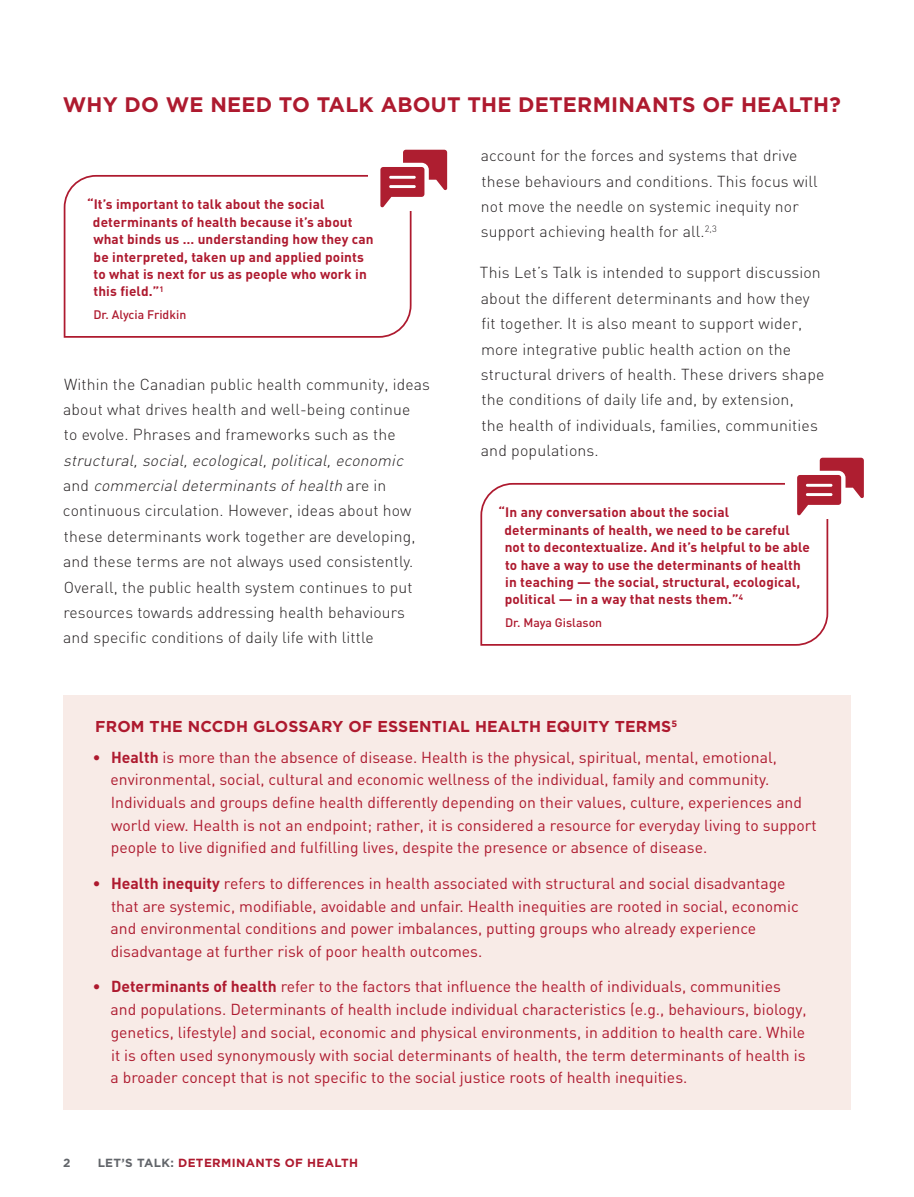
<style>
.page{position:relative;width:914px;height:1197px;background:#fff}
.page>*{position:absolute;margin:0;border:0;box-sizing:border-box;transform-origin:0 0}
.t1{font:700 21px "Gotham HTF";letter-spacing:.01em;color:#ae1a2f}
.t2{font:15.75px/22.8px "DIN";color:#ae1a2f}
.t3{font:300 15.75px/25.4px "DIN";letter-spacing:.01em;color:#231f20}
.t4{font:700 15.75px "Gotham HTF";letter-spacing:.01em;color:#ae1a2f}
.t5{font:700 13.65px/17.5px "DIN";letter-spacing:.01em;color:#ae1a2f}
.t6{font:500 12.25px "DIN";color:#ae1a2f}
.t7{font:700 11.9px "Gotham HTF";letter-spacing:.03em;color:#ae1a2f}
.t8{font:700 11.9px "Gotham HTF";color:#62656a}
.s1{font-style:italic}
.s2{font-weight:700}
.s3{color:#62656a}
</style>
<div class="page">
<div style="left:63px;top:695px;width:787px;height:415px;background:#f8ebe7"></div>
<svg style="left:480px;top:483px;width:349px;height:163px"></svg>
<div style="left:785px;top:432px;width:87px;height:87px;background:#fff"></div>
<svg style="left:797px;top:458px;width:66px;height:58px"></svg>
<svg style="left:63px;top:175px;width:349px;height:163px"></svg>
<div style="left:368px;top:124px;width:87px;height:87px;background:#fff"></div>
<svg style="left:380px;top:150px;width:67px;height:58px"></svg>
<h1 class="t1" style="left:63px;top:93px;width:779px">WHY DO WE NEED TO TALK ABOUT THE DETERMINANTS OF HEALTH?</h1>
<p class="t5" style="left:93px;top:195px;width:282px;text-indent:-6px">“It’s important to talk about the social determinants of health because it’s about what binds us … understanding how they can be interpreted, taken up and applied points to what is next for us as people who work in this field.”<sup>1</sup></p>
<p class="t6" style="left:93px;top:307px;width:94px">Dr. Alycia Fridkin</p>
<p class="t3" style="left:63px;top:371px;width:368px">Within the Canadian public health community, ideas about what drives health and well-being continue<br>to evolve. Phrases and frameworks such as the</p>
<p class="t3" style="left:63px;top:447px;width:354px"><span class="s1">structural,social,ecological,political,economic </span>a n d <span class="s1">commercialdeterminants ofhealth</span> a re i n continuous circulation. However, ideas about how these determinants work together are developing, and these terms are not always used consistently.<br>Overall, the public health system continues to put resources towards addressing health behaviours and specific conditions of daily life with little</p>
<p class="t3" style="left:481px;top:143px;width:338px">account for the forces and systems that drive these behaviours and conditions. This focus will not move the needle on systemic inequity nor support achieving health for all.<sup>2,3</sup></p>
<p class="t3" style="left:480px;top:260px;width:346px">This Let’s Talk is intended to support discussion about the different determinants and how they fit together. It is also meant to support wider, more integrative public health action on the structural drivers of health. These drivers shape the conditions of daily life and, by extension,<br>the health of individuals, families, communities and populations.</p>
<p class="t5" style="left:504px;top:503px;width:307px;text-indent:-6px">“In any conversation about the social determinants of health, we need to be careful not to decontextualize. And it’s helpful to be able to have a way to use the determinants of health in teaching — the social, structural, ecological, political — in a way that nests them.”<sup>4</sup></p>
<p class="t6" style="left:505px;top:615px;width:99px">Dr. Maya Gislason</p>
<p class="t4" style="left:95px;top:717px;width:583px">FROM THE NCCDH GLOSSARY OF ESSENTIAL HEALTH EQUITY TERMS<sup>5</sup></p>
<p class="t2" style="left:110px;top:745px;width:707px;text-indent:-18px"><span class="s2">• Health</span> is more than the absence of disease. Health is the physical, spiritual, mental, emotional, environmental, social, cultural and economic wellness of the individual, family and community.<br>Individuals and groups define health differently depending on their values, culture, experiences and world view. Health is not an endpoint; rather, it is considered a resource for everyday living to support people to live dignified and fulfilling lives, despite the presence or absence of disease.</p>
<p class="t2" style="left:111px;top:871px;width:689px;text-indent:-18px"><span class="s2">• Health inequity</span> refers to differences in health associated with structural and social disadvantage that are systemic, modifiable, avoidable and unfair. Health inequities are rooted in social, economic and environmental conditions and power imbalances, putting groups who already experience disadvantage at further risk of poor health outcomes.</p>
<p class="t2" style="left:111px;top:975px;width:697px;text-indent:-18px"><span class="s2">• Determinants of health</span> refer to the factors that influence the health of individuals, communities and populations. Determinants of health include individual characteristics (e.g., behaviours, biology, genetics, lifestyle) and social, economic and physical environments, in addition to health care. While it is often used synonymously with social determinants of health, the term determinants of health is a broader concept that is not specific to the social justice roots of health inequities.</p>
<p class="t8" style="left:63px;top:1156px;width:9px">2</p>
<p class="t7" style="left:98px;top:1156px;width:262px"><span class="s3">LET’S TALK:</span> DETERMINANTS OF HEALTH</p>
</div>
